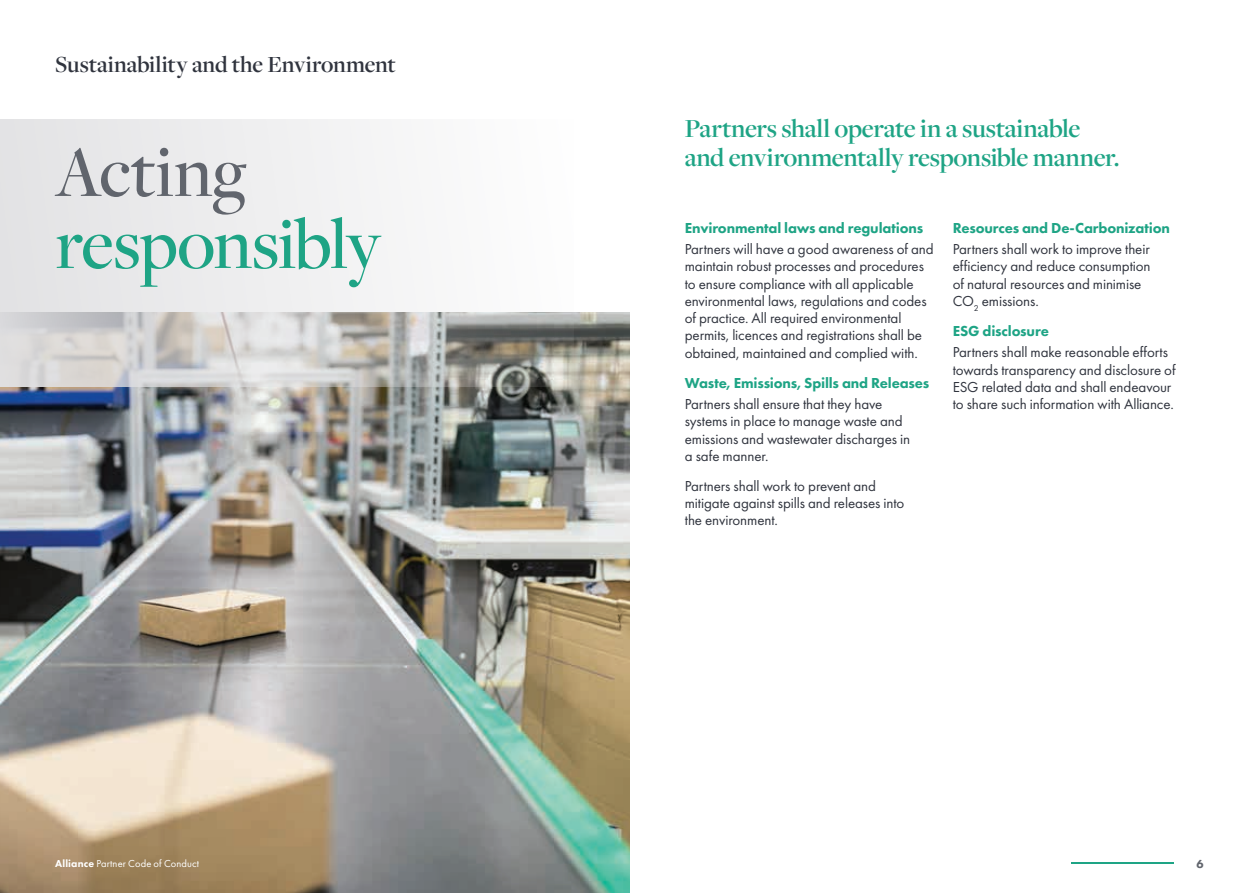
<style>
.page{position:relative;width:1259px;height:893px;background:#fff}
.page>*{position:absolute;margin:0;border:0;box-sizing:border-box;transform-origin:0 0}
.t1{font:500 75px "Freight Disp Pro";letter-spacing:-.02em;color:#1ea485}
.t2{font:500 75px "Freight Disp Pro";color:#61656d}
.t3{font:600 27px/28.5px "Freight Disp Pro";letter-spacing:-.015em;color:#1ea485}
.t4{font:600 24px "Freight Disp Pro";letter-spacing:-.005em;color:#30343e}
.t5{font:15px/17.2px "Futura PT";letter-spacing:-.01em;color:#30343e}
.t6{font:800 15px "Futura PT";letter-spacing:-.01em;color:#1ea485}
.t7{font:800 12px "Futura PT";color:#61656d}
.t8{font:10.5px "Futura PT";letter-spacing:.01em;color:#fff}
.s1{font-weight:800}
</style>
<div class="page">
<img style="left:0;top:313px;width:629px;height:580px">
<svg style="left:0;top:119px;width:574px;height:268px;fill:#ebebec"></svg>
<hr style="left:1071px;top:863px;width:103px;height:1px;background:#1ea485">
<h3 class="t4" style="left:55px;top:48px;width:342px">Sustainability and the Environment</h3>
<h1 class="t2" style="left:55px;top:123px;width:193px">Acting</h1>
<h1 class="t1" style="left:55px;top:195px;width:327px">responsibly</h1>
<h2 class="t3" style="left:685px;top:114px;width:436px">Partners shall operate in a sustainable and environmentally responsible manner.</h2>
<p class="t6" style="left:685px;top:218px;width:240px">Environmental laws and regulations</p>
<p class="t5" style="left:685px;top:240px;width:250px">Partners will have a good awareness of and maintain robust processes and procedures to ensure compliance with all applicable environmental laws, regulations and codes of practice. All required environmental permits, licences and registrations shall be obtained, maintained and complied with.</p>
<p class="t6" style="left:685px;top:373px;width:246px">Waste, Emissions, Spills and Releases</p>
<p class="t5" style="left:685px;top:395px;width:227px">Partners shall ensure that they have systems in place to manage waste and emissions and wastewater discharges in a safe manner.</p>
<p class="t5" style="left:685px;top:477px;width:221px">Partners shall work to prevent and mitigate against spills and releases into the environment.</p>
<p class="t6" style="left:952px;top:218px;width:219px">Resources and De-Carbonization</p>
<p class="t5" style="left:952px;top:240px;width:199px">Partners shall work to improve their efficiency and reduce consumption of natural resources and minimise<br>CO<sub>2</sub> emissions.</p>
<p class="t6" style="left:952px;top:321px;width:98px">ESG disclosure</p>
<p class="t5" style="left:952px;top:344px;width:224px">Partners shall make reasonable efforts towards transparency and disclosure of ESG related data and shall endeavour to share such information with Alliance.</p>
<p class="t8" style="left:55px;top:857px;width:145px"><span class="s1">Alliance</span> Partner Code of Conduct</p>
<p class="t7" style="left:1196px;top:856px;width:9px">6</p>
</div>
